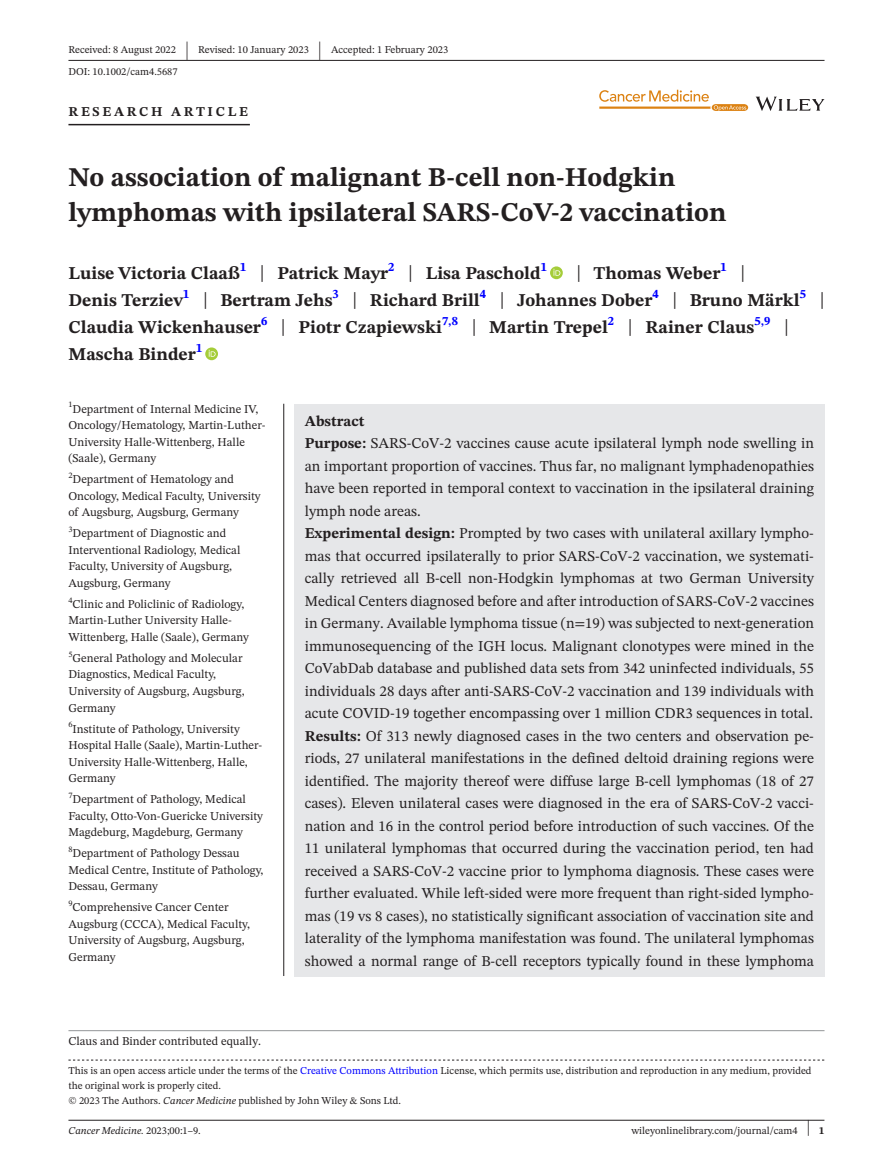
<style>
.page{position:relative;width:893px;height:1174px;background:#fff}
.page>*{position:absolute;margin:0;border:0;box-sizing:border-box;transform-origin:0 0}
.t1{font:700 27px/34.5px "STIX Two Text";color:#231f20}
.t2{font:25.65px "STIX Two Text";color:#231f20;scale:.49 1}
.t3{font:700 18px/27px "STIX Two Text";color:#231f20}
.t4{font:15px/22.5px "STIX Two Text";color:#231f20}
.t5{font:700 13.5px "STIX Two Text";letter-spacing:.2em;color:#231f20}
.t6{font:12px/16.5px "STIX Two Text";color:#231f20}
.t7{font:10.5px/15px "STIX Two Text";color:#231f20}
.t8{font:italic 10.5px "STIX Two Text";color:#231f20}
.t9{font:8.4px "STIX Two Text";color:#231f20}
.s1{font-weight:400;font-size:23.4px}
.s2{font-weight:700}
.s3{font-family:"STIX"}
.s4{color:#00f}
.s5{font-style:italic}
.s6{font-style:normal}
.s7{font-size:22.2px}
</style>
<div class="page">
<hr style="left:68px;top:1119px;width:756px;height:1px;background:#231f20">
<svg style="left:756px;top:97px;width:68px;height:14px"></svg>
<svg style="left:599px;top:90px;width:149px;height:21px"></svg>
<hr style="left:68px;top:60px;width:756px;height:1px;background:#231f20">
<hr style="left:68px;top:124px;width:182px;height:1px;background:#231f20">
<svg style="left:550px;top:266px;width:13px;height:13px"></svg>
<svg style="left:553px;top:269px;width:7px;height:7px"></svg>
<svg style="left:205px;top:347px;width:13px;height:13px"></svg>
<svg style="left:209px;top:350px;width:7px;height:7px"></svg>
<svg style="left:68px;top:1059px;width:756px;height:1px"></svg>
<hr style="left:68px;top:1030px;width:756px;height:1px;background:#939598">
<div style="left:294px;top:404px;width:530px;height:572px;background:#e6e7e9"></div>
<hr style="left:283px;top:404px;width:1px;height:572px;background:#231f20">
<p class="t7" style="left:68px;top:42px;width:109px">Received: 8 August 2022</p>
<h2 class="t2" style="left:185px;top:32px;width:8px">|</h2>
<p class="t7" style="left:198px;top:42px;width:112px">Revised: 10 January 2023</p>
<h2 class="t2" style="left:318px;top:32px;width:8px">|</h2>
<p class="t7" style="left:331px;top:42px;width:119px">Accepted: 1 February 2023</p>
<p class="t7" style="left:68px;top:64px;width:111px">DOI: 10.1002/cam4.5687</p>
<p class="t5" style="left:68px;top:101px;width:181px">RESEARCH ARTICLE</p>
<h1 class="t1" style="left:68px;top:161px;width:659px">No association of malignant B-cell non-Hodgkin lymphomas with ipsilateral SARS-CoV-2 vaccination</h1>
<p class="t3" style="left:68px;top:260px;width:480px">Luise Victoria Claaß<sup>1</sup> <span class="s1">|</span> Patrick Mayr<sup>2</sup> <span class="s1">|</span> Lisa Paschold<sup>1</sup></p>
<p class="t3" style="left:68px;top:260px;width:758px;text-indent:508px"><span class="s1">|</span> Thomas Weber<sup>1</sup> <span class="s1">|<br></span>Denis Terziev<sup>1</sup> <span class="s1">|</span> Bertram Jehs<sup>3</sup> <span class="s1">|</span> Richard Brill<sup>4</sup> <span class="s1">|</span> Johannes Dober<sup>4</sup> <span class="s1">|</span> Bruno Märkl<sup>5</sup> <span class="s1">| </span>Claudia Wickenhauser<sup>6</sup> <span class="s1">|</span> Piotr Czapiewski<sup>7,8</sup> <span class="s1">|</span> Martin Trepel<sup>2</sup> <span class="s1">|</span> Rainer Claus<sup>5,9</sup> <span class="s1">| </span>Mascha Binder<sup>1</sup></p>
<p class="t6" style="left:68px;top:400px;width:199px"><sup>1</sup>Department of Internal Medicine IV, Oncology/Hematology, Martin-Luther-University Halle-Wittenberg, Halle (Saale), Germany</p>
<p class="t6" style="left:68px;top:471px;width:194px"><sup>2</sup>Department of Hematology and<br>Oncology, Medical Faculty, University of Augsburg, Augsburg, Germany</p>
<p class="t6" style="left:68px;top:525px;width:173px"><sup>3</sup>Department of Diagnostic and<br>Interventional Radiology, Medical<br>Faculty, University of Augsburg,<br>Augsburg, Germany</p>
<p class="t6" style="left:68px;top:595px;width:182px"><sup>4</sup>Clinic and Policlinic of Radiology,<br>Martin-Luther University Halle-<br>Wittenberg, Halle (Saale), Germany</p>
<p class="t6" style="left:68px;top:649px;width:178px"><sup>5</sup>General Pathology and Molecular<br>Diagnostics, Medical Faculty,<br>University of Augsburg, Augsburg,<br>Germany</p>
<p class="t6" style="left:68px;top:720px;width:195px"><sup>6</sup>Institute of Pathology, University<br>Hospital Halle (Saale), Martin-Luther-<br>University Halle-Wittenberg, Halle,<br>Germany</p>
<p class="t9" style="left:68px;top:789px;width:6px">7</p>
<p class="t6" style="left:68px;top:790px;width:196px;text-indent:4px">Department of Pathology, Medical<br>Faculty, Otto-Von-Guericke University<br>Magdeburg, Magdeburg, Germany</p>
<p class="t9" style="left:68px;top:843px;width:6px">8</p>
<p class="t6" style="left:68px;top:844px;width:197px;text-indent:4px">Department of Pathology Dessau<br>Medical Centre, Institute of Pathology,<br>Dessau, Germany</p>
<p class="t9" style="left:68px;top:897px;width:6px">9</p>
<p class="t6" style="left:68px;top:898px;width:183px;text-indent:4px">Comprehensive Cancer Center<br>Augsburg (CCCA), Medical Faculty,<br>University of Augsburg, Augsburg,<br>Germany</p>
<p class="t6" style="left:68px;top:1032px;width:194px">Claus and Binder contributed equally.</p>
<p class="t4" style="left:305px;top:409px;width:511px"><span class="s2">Abstract<br>Purpose:</span> SARS-CoV-2 vaccines cause acute ipsilateral lymph node swelling in an important proportion of vaccines. Thus far, no malignant lymphadenopathies have been reported in temporal context to vaccination in the ipsilateral draining lymph node areas.<br><span class="s2">Experimental design:</span> Prompted by two cases with unilateral axillary lympho&shy;mas that occurred ipsilaterally to prior SARS-CoV-2 vaccination, we systemati&shy;cally retrieved all B-cell non-Hodgkin lymphomas at two German University Medical Centers diagnosed before and after introduction of SARS-CoV-2 vaccines in Germany. Available lymphoma tissue (n<span class="s3">=</span>19) was subjected to next-generation immunosequencing of the IGH locus. Malignant clonotypes were mined in the CoVabDab database and published data sets from 342 uninfected individuals, 55 individuals 28 days after anti-SARS-CoV-2 vaccination and 139 individuals with acute COVID-19 together encompassing over 1 million CDR3 sequences in total.<br><span class="s2">Results:</span> Of 313 newly diagnosed cases in the two centers and observation pe&shy;riods, 27 unilateral manifestations in the defined deltoid draining regions were identified. The majority thereof were diffuse large B-cell lymphomas (18 of 27 cases). Eleven unilateral cases were diagnosed in the era of SARS-CoV-2 vacci&shy;nation and 16 in the control period before introduction of such vaccines. Of the 11 unilateral lymphomas that occurred during the vaccination period, ten had received a SARS-CoV-2 vaccine prior to lymphoma diagnosis. These cases were further evaluated. While left-sided were more frequent than right-sided lympho&shy;mas (19 vs 8 cases), no statistically significant association of vaccination site and laterality of the lymphoma manifestation was found. The unilateral lymphomas showed a normal range of B-cell receptors typically found in these lymphoma</p>
<p class="t7" style="left:68px;top:1063px;width:745px">This is an open access article under the terms of the <span class="s4">Creative Commons Attribution</span> License, which permits use, distribution and reproduction in any medium, provided the original work is properly cited.<br>© 2023 The Authors. <span class="s5">Cancer Medicine</span> published by John Wiley &amp; Sons Ltd.</p>
<p class="t8" style="left:68px;top:1123px;width:134px">Cancer Medicine. <span class="s6">2023;00:1–9.</span></p>
<p class="t7" style="left:631px;top:1123px;width:195px">wileyonlinelibrary.com/journal/cam4 <span class="s7">|</span> <span class="s2">1</span></p>
</div>
